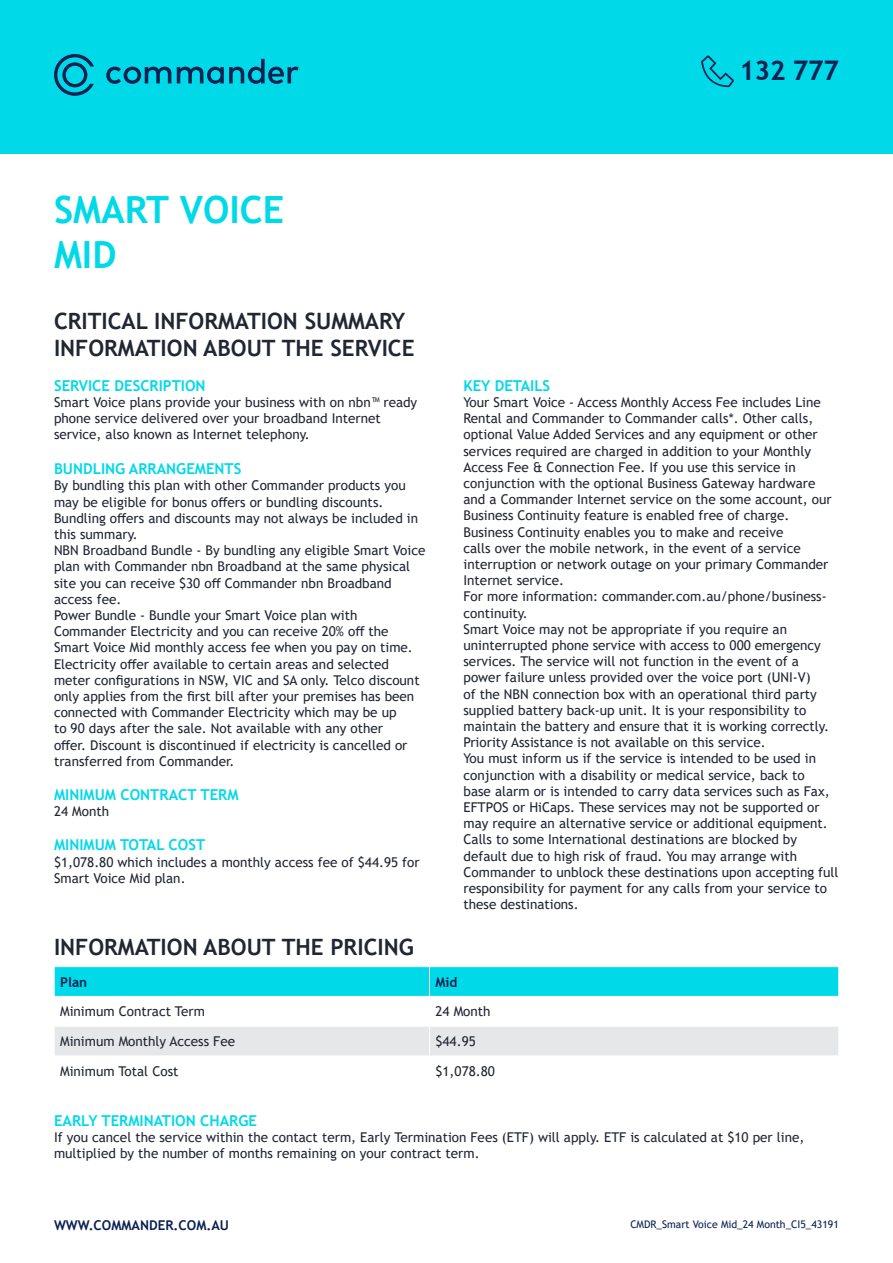
<style>
.page{position:relative;width:893px;height:1263px;background:#fff}
.page>*{position:absolute;margin:0;border:0;box-sizing:border-box;transform-origin:0 0}
.Main_Title{font:700 37.5px "Trebuchet MS";color:#00d9e8}
.t1{font:700 27px "Trebuchet MS";letter-spacing:-.02em;color:#0a2152}
.Sub_with_margin_top{font:700 22.5px/27px "Trebuchet MS";color:#212633}
.Sub_sub_with_margin{font:700 15px "Trebuchet MS";color:#00d9e8}
.Paragraph_1_-_gray{font:700 15px "Trebuchet MS";color:#00d9e8}
.Paragraph_1_-_gray-2{font:13.5px/16.2px "Trebuchet MS";color:#212633}
.table_head{font:700 13.5px "Trebuchet MS";color:#0a2152}
.TC_gray{font:10.5px "Trebuchet MS";color:#0a2152}
</style>
<div class="page">
<div style="left:0;top:0;width:893px;height:154px;background:#00d9e8"></div>
<svg style="left:106px;top:67px;width:65px;height:17px"></svg>
<svg style="left:177px;top:59px;width:121px;height:25px"></svg>
<svg style="left:54px;top:54px;width:40px;height:42px"></svg>
<svg style="left:701px;top:55px;width:33px;height:32px"></svg>
<svg style="left:54px;top:967px;width:785px;height:89px"></svg>
<hr style="left:54px;top:996px;width:1px;height:30px;background:#fff">
<hr style="left:429px;top:996px;width:1px;height:30px;background:#fff">
<hr style="left:54px;top:996px;width:375px;height:1px;background:#fff">
<hr style="left:429px;top:996px;width:410px;height:1px;background:#fff">
<hr style="left:838px;top:996px;width:1px;height:30px;background:#fff">
<hr style="left:54px;top:1026px;width:375px;height:1px;background:#fff">
<hr style="left:429px;top:1026px;width:410px;height:1px;background:#fff">
<h2 class="t1" style="left:739px;top:53px;width:101px">132 777</h2>
<p class="Main_Title" style="left:54px;top:186px;width:232px">SMART VOICE</p>
<p class="Main_Title" style="left:54px;top:231px;width:64px">MID</p>
<p class="Sub_with_margin_top" style="left:54px;top:307px;width:362px">CRITICAL INFORMATION SUMMARY<br>INFORMATION ABOUT THE SERVICE</p>
<p class="Sub_sub_with_margin" style="left:54px;top:376px;width:153px">SERVICE DESCRIPTION</p>
<p class="Paragraph_1_-_gray-2" style="left:54px;top:394px;width:365px">Smart Voice plans provide your business with on nbn™ ready phone service delivered over your broadband Internet service, also known as Internet telephony.</p>
<p class="Sub_sub_with_margin" style="left:54px;top:459px;width:189px">BUNDLING ARRANGEMENTS</p>
<p class="Paragraph_1_-_gray-2" style="left:54px;top:477px;width:366px">By bundling this plan with other Commander products you may be eligible for bonus offers or bundling discounts.<br>Bundling offers and discounts may not always be included in this summary.</p>
<p class="Paragraph_1_-_gray-2" style="left:54px;top:542px;width:373px">NBN Broadband Bundle - By bundling any eligible Smart Voice plan with Commander nbn Broadband at the same physical site you can receive $30 off Commander nbn Broadband access fee.</p>
<p class="Paragraph_1_-_gray-2" style="left:54px;top:607px;width:360px">Power Bundle - Bundle your Smart Voice plan with Commander Electricity and you can receive 20% off the Smart Voice Mid monthly access fee when you pay on time.<br>Electricity offer available to certain areas and selected</p>
<p class="Paragraph_1_-_gray-2" style="left:54px;top:672px;width:367px">meter configurations in NSW, VIC and SA only. Telco discount only applies from the first bill after your premises has been connected with Commander Electricity which may be up<br>to 90 days after the sale. Not available with any other<br>offer. Discount is discontinued if electricity is cancelled or transferred from Commander.</p>
<p class="Paragraph_1_-_gray" style="left:54px;top:785px;width:186px">MINIMUM CONTRACT TERM</p>
<p class="Paragraph_1_-_gray-2" style="left:54px;top:803px;width:57px">24 Month</p>
<p class="Paragraph_1_-_gray" style="left:54px;top:836px;width:153px">MINIMUM TOTAL COST</p>
<p class="Paragraph_1_-_gray-2" style="left:54px;top:853px;width:367px">$1,078.80 which includes a monthly access fee of $44.95 for<br>Smart Voice Mid plan.</p>
<p class="Sub_with_margin_top" style="left:54px;top:933px;width:361px">INFORMATION ABOUT THE PRICING</p>
<p class="Paragraph_1_-_gray" style="left:463px;top:376px;width:88px">KEY DETAILS</p>
<p class="Paragraph_1_-_gray-2" style="left:463px;top:394px;width:370px">Your Smart Voice - Access Monthly Access Fee includes Line Rental and Commander to Commander calls*. Other calls, optional Value Added Services and any equipment or other services required are charged in addition to your Monthly Access Fee &amp; Connection Fee. If you use this service in conjunction with the optional Business Gateway hardware and a Commander Internet service on the some account, our</p>
<p class="Paragraph_1_-_gray-2" style="left:463px;top:507px;width:327px">Business Continuity feature is enabled free of charge.</p>
<p class="Paragraph_1_-_gray-2" style="left:463px;top:524px;width:366px">Business Continuity enables you to make and receive<br>calls over the mobile network, in the event of a service interruption or network outage on your primary Commander Internet service.</p>
<p class="Paragraph_1_-_gray-2" style="left:463px;top:588px;width:365px">For more information: commander.com.au/phone/business&shy;continuity.</p>
<p class="Paragraph_1_-_gray-2" style="left:463px;top:621px;width:367px">Smart Voice may not be appropriate if you require an uninterrupted phone service with access to 000 emergency services. The service will not function in the event of a power failure unless provided over the voice port (UNI-V)<br>of the NBN connection box with an operational third party supplied battery back-up unit. It is your responsibility to maintain the battery and ensure that it is working correctly.<br>Priority Assistance is not available on this service.</p>
<p class="Paragraph_1_-_gray-2" style="left:463px;top:750px;width:368px">You must inform us if the service is intended to be used in conjunction with a disability or medical service, back to base alarm or is intended to carry data services such as Fax, EFTPOS or HiCaps. These services may not be supported or may require an alternative service or additional equipment.</p>
<p class="Paragraph_1_-_gray-2" style="left:463px;top:831px;width:377px">Calls to some International destinations are blocked by default due to high risk of fraud. You may arrange with Commander to unblock these destinations upon accepting full responsibility for payment for any calls from your service to these destinations.</p>
<p class="table_head" style="left:60px;top:973px;width:29px">Plan</p>
<p class="table_head" style="left:435px;top:973px;width:23px">Mid</p>
<p class="Paragraph_1_-_gray-2" style="left:60px;top:1003px;width:146px">Minimum Contract Term</p>
<p class="Paragraph_1_-_gray-2" style="left:435px;top:1003px;width:57px">24 Month</p>
<p class="Paragraph_1_-_gray-2" style="left:60px;top:1033px;width:176px">Minimum Monthly Access Fee</p>
<p class="Paragraph_1_-_gray-2" style="left:435px;top:1033px;width:42px">$44.95</p>
<p class="Paragraph_1_-_gray-2" style="left:60px;top:1063px;width:120px">Minimum Total Cost</p>
<p class="Paragraph_1_-_gray-2" style="left:435px;top:1063px;width:61px">$1,078.80</p>
<p class="Sub_sub_with_margin" style="left:54px;top:1111px;width:204px">EARLY TERMINATION CHARGE</p>
<p class="Paragraph_1_-_gray-2" style="left:54px;top:1129px;width:752px">If you cancel the service within the contact term, Early Termination Fees (ETF) will apply. ETF is calculated at $10 per line, multiplied by the number of months remaining on your contract term.</p>
<p class="table_head" style="left:54px;top:1216px;width:177px">WWW.COMMANDER.COM.AU</p>
<p class="TC_gray" style="left:630px;top:1217px;width:210px">CMDR_Smart Voice Mid_24 Month_CI5_43191</p>
</div>
